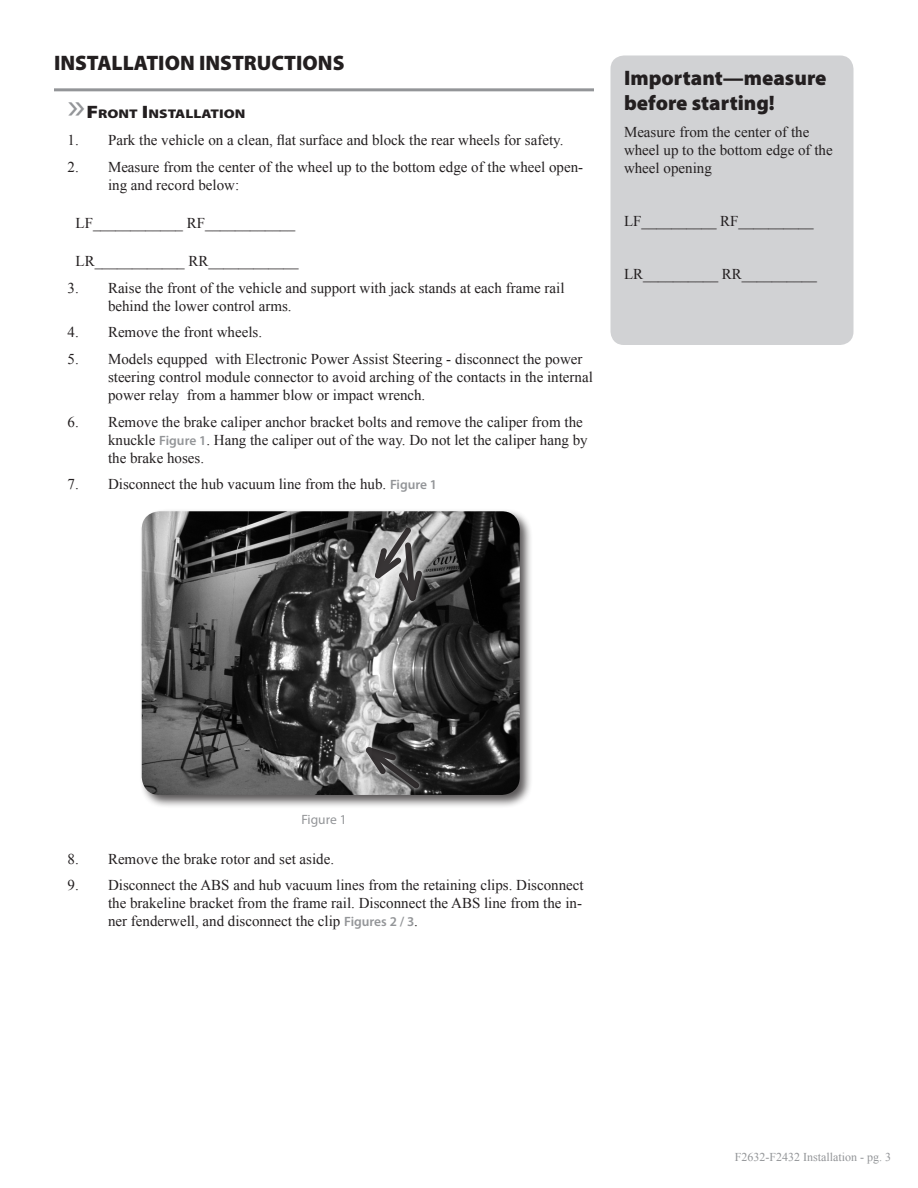
<style>
.page{position:relative;width:918px;height:1188px;background:#fff}
.page>*{position:absolute;margin:0;border:0;box-sizing:border-box;transform-origin:0 0}
.Headline{font:900 21px/25.2px "Myriad Pro";color:#231f20}
.Numbered_List{font:15px/18px "Times New Roman";color:#231f20}
.Body_text{font:15px/18px "Times New Roman";color:#231f20}
.t1{font:13.5px "Myriad Pro";color:#939598}
.Subhead{font:900 12.6px "Myriad Pro";color:#231f20;scale:1.2 1}
.t2{font:12px "Times New Roman";color:#939598}
.s1{font-weight:400;font-size:36px;color:#939598}
.s2{font-size:18px}
.s3{font-family:"Myriad Pro";font-weight:600;font-size:13.5px;color:#939598}
</style>
<div class="page">
<hr style="left:54px;top:88px;width:540px;height:3px;background:#939598">
<div style="left:139px;top:508px;width:394px;height:301px;background:#231f20;opacity:.75"></div>
<img style="left:142px;top:511px;width:378px;height:284px">
<div style="left:394px;top:537px;width:34px;height:70px;background:#fff;opacity:.9"></div>
<svg style="left:368px;top:522px;width:58px;height:93px;background:#818080"></svg>
<svg style="left:355px;top:740px;width:70px;height:54px;background:#696868"></svg>
<div style="left:610px;top:56px;width:244px;height:289px;background:#d1d2d4;border-radius:14px"></div>
<p class="Headline" style="left:54px;top:49px;width:292px">INSTALLATION INSTRUCTIONS</p>
<p class="Subhead" style="left:68px;top:106px;width:150px"><span class="s1">»</span><span class="s2">F</span> RONT <span class="s2">I</span> NSTALLATION</p>
<p class="Numbered_List" style="left:68px;top:131px;width:497px">1. Park the vehicle on a clean, flat surface and block the rear wheels for safety.</p>
<p class="Numbered_List" style="left:108px;top:157px;width:477px;text-indent:-40px">2. Measure from the center of the wheel up to the bottom edge of the wheel open&shy;ing and record below:</p>
<p class="Body_text" style="left:76px;top:214px;width:221px">LF____________ RF____________</p>
<p class="Body_text" style="left:76px;top:252px;width:224px">LR____________ RR____________</p>
<p class="Numbered_List" style="left:108px;top:279px;width:458px;text-indent:-40px">3. Raise the front of the vehicle and support with jack stands at each frame rail behind the lower control arms.</p>
<p class="Numbered_List" style="left:68px;top:323px;width:196px">4. Remove the front wheels.</p>
<p class="Numbered_List" style="left:108px;top:350px;width:486px;text-indent:-40px">5. Models equpped with Electronic Power Assist Steering - disconnect the power steering control module connector to avoid arching of the contacts in the internal power relay from a hammer blow or impact wrench.</p>
<p class="Numbered_List" style="left:108px;top:412px;width:481px;text-indent:-40px">6. Remove the brake caliper anchor bracket bolts and remove the caliper from the knuckle <span class="s3">Figure 1</span>. Hang the caliper out of the way. Do not let the caliper hang by the brake hoses.</p>
<p class="Numbered_List" style="left:68px;top:475px;width:371px">7. Disconnect the hub vacuum line from the hub. <span class="s3">Figure 1</span></p>
<p class="Headline" style="left:624px;top:64px;width:204px">Important—measure before starting!</p>
<p class="Body_text" style="left:624px;top:122px;width:210px">Measure from the center of the wheel up to the bottom edge of the wheel opening</p>
<p class="Body_text" style="left:624px;top:212px;width:191px">LF__________ RF__________</p>
<p class="Body_text" style="left:624px;top:265px;width:194px">LR__________ RR__________</p>
<p class="t1" style="left:301px;top:811px;width:47px">Figure 1</p>
<p class="Numbered_List" style="left:68px;top:849px;width:268px">8. Remove the brake rotor and set aside.</p>
<p class="Numbered_List" style="left:108px;top:876px;width:477px;text-align:justify;text-indent:-40px">9. Disconnect the ABS and hub vacuum lines from the retaining clips. Disconnect the brakeline bracket from the frame rail. Disconnect the ABS line from the in&shy;ner fenderwell, and disconnect the clip <span class="s3">Figures 2 / 3</span>.</p>
<p class="t2" style="left:735px;top:1149px;width:158px">F2632-F2432 Installation - pg. 3</p>
</div>
